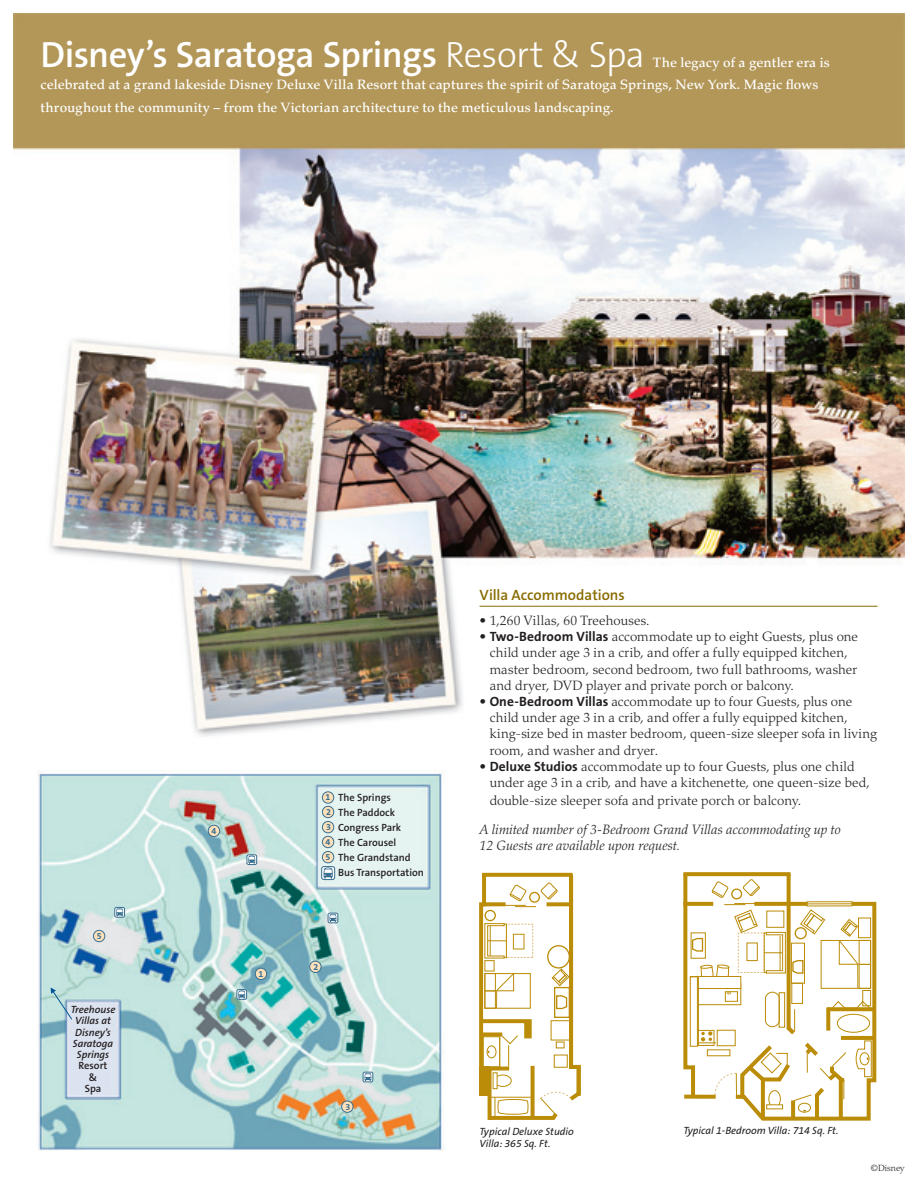
<style>
.page{position:relative;width:918px;height:1188px;background:#fff}
.page>*{position:absolute;margin:0;border:0;box-sizing:border-box;transform-origin:0 0}
.t1{font:600 36.75px "The Sans CE B6";letter-spacing:-.015em;color:#fff}
.t2{font:600 15px "The Sans CE B6";letter-spacing:-.005em;color:#886c00}
.t3{font:300 13.5px/16.2px "Palatino";letter-spacing:.01em;color:#231f20}
.t4{font:500 13.5px/22.5px "Palatino";letter-spacing:.01em;color:#fff}
.t5{font:italic 300 13.5px/16.2px "Palatino";letter-spacing:.005em;color:#231f20}
.t6{font:600 10.5px/15px "The Sans CE B6";color:#231f20}
.t7{font:italic 10.5px "The Sans CE B5";color:#231f20}
.t8{font:italic 600 10.5px/11.2px "The Sans CE B6";color:#231f20;text-align:center}
.t9{font:700 9px/14.9px "The Sans CE B7";color:#386e8f}
.t10{font:300 9px "Palatino";color:#231f20}
.s1{font-family:"The Sans CE B3";font-weight:300}
.s2{font-family:"The Sans CE B7";font-weight:700}
</style>
<div class="page">
<img style="left:14px;top:13px;width:890px;height:1137px">
<hr style="left:480px;top:606px;width:398px;height:1px;background:#886c00">
<svg style="left:480px;top:872px;width:102px;height:251px"></svg>
<svg style="left:683px;top:872px;width:193px;height:250px"></svg>
<hr style="left:807px;top:903px;width:45px;height:1px;background:#bb8c07">
<div style="left:322px;top:792px;width:12px;height:11px;background:#fee0ba;border-radius:50%"></div>
<div style="left:322px;top:791px;width:12px;height:13px;border:1px solid #386e8f;border-radius:50%"></div>
<div style="left:322px;top:806px;width:12px;height:12px;background:#fee0ba;border-radius:50%"></div>
<div style="left:322px;top:806px;width:12px;height:12px;border:1px solid #386e8f;border-radius:50%"></div>
<div style="left:322px;top:821px;width:12px;height:12px;background:#fee0ba;border-radius:50%"></div>
<div style="left:322px;top:821px;width:12px;height:12px;border:1px solid #386e8f;border-radius:50%"></div>
<div style="left:322px;top:836px;width:12px;height:12px;background:#fee0ba;border-radius:50%"></div>
<div style="left:322px;top:836px;width:12px;height:12px;border:1px solid #386e8f;border-radius:50%"></div>
<div style="left:322px;top:851px;width:12px;height:12px;background:#fee0ba;border-radius:50%"></div>
<div style="left:322px;top:851px;width:12px;height:12px;border:1px solid #386e8f;border-radius:50%"></div>
<div style="left:321px;top:866px;width:14px;height:14px;border:1px solid #386e8f;border-radius:2px"></div>
<svg style="left:324px;top:867px;width:9px;height:12px"></svg>
<svg style="left:51px;top:988px;width:21px;height:32px"></svg>
<div style="left:115px;top:907px;width:10px;height:10px;border:1px solid #386e8f;border-radius:2px"></div>
<svg style="left:116px;top:908px;width:7px;height:9px"></svg>
<div style="left:247px;top:855px;width:10px;height:10px;border:1px solid #386e8f;border-radius:2px"></div>
<svg style="left:248px;top:855px;width:7px;height:9px"></svg>
<div style="left:328px;top:913px;width:10px;height:10px;border:1px solid #386e8f;border-radius:2px"></div>
<svg style="left:329px;top:914px;width:7px;height:8px"></svg>
<div style="left:363px;top:1072px;width:10px;height:10px;border:1px solid #386e8f;border-radius:2px"></div>
<svg style="left:365px;top:1073px;width:6px;height:8px"></svg>
<div style="left:237px;top:989px;width:10px;height:10px;border:1px solid #386e8f;border-radius:2px"></div>
<svg style="left:238px;top:990px;width:7px;height:9px"></svg>
<div style="left:255px;top:968px;width:12px;height:12px;background:#fee0ba;border-radius:50%"></div>
<div style="left:255px;top:968px;width:12px;height:12px;border:1px solid #386e8f;border-radius:50%"></div>
<div style="left:310px;top:961px;width:11px;height:12px;background:#fee0ba;border-radius:50%"></div>
<div style="left:309px;top:961px;width:12px;height:12px;border:1px solid #386e8f;border-radius:50%"></div>
<div style="left:342px;top:1101px;width:11px;height:11px;background:#fee0ba;border-radius:50%"></div>
<div style="left:341px;top:1101px;width:12px;height:12px;border:1px solid #386e8f;border-radius:50%"></div>
<div style="left:208px;top:825px;width:12px;height:12px;background:#fee0ba;border-radius:50%"></div>
<div style="left:208px;top:825px;width:12px;height:12px;border:1px solid #386e8f;border-radius:50%"></div>
<div style="left:93px;top:930px;width:12px;height:12px;background:#fee0ba;border-radius:50%"></div>
<div style="left:93px;top:930px;width:12px;height:12px;border:1px solid #386e8f;border-radius:50%"></div>
<h1 class="t1" style="left:40px;top:34px;width:606px">Disney’s Saratoga Springs <span class="s1">Resort &amp; Spa</span></h1>
<p class="t4" style="left:40px;top:51px;width:791px;text-indent:612px">The legacy of a gentler era is celebrated at a grand lakeside Disney Deluxe Villa Resort that captures the spirit of Saratoga Springs, New York. Magic flows throughout the community – from the Victorian architecture to the meticulous landscaping.</p>
<p class="t9" style="left:97px;top:929px;width:6px">5</p>
<p class="t8" style="left:71px;top:1004px;width:46px">Treehouse<br>Villas at<br>Disney’s<br>Saratoga<br>Springs</p>
<p class="t6" style="left:78px;top:1061px;width:31px;line-height:11.2px;text-align:center">Resort &amp;<br>Spa</p>
<p class="t9" style="left:211px;top:824px;width:6px">4</p>
<p class="t9" style="left:258px;top:967px;width:6px">1</p>
<p class="t6" style="left:338px;top:790px;width:87px">The Springs<br>The Paddock<br>Congress Park<br>The Carousel<br>The Grandstand<br>Bus Transportation</p>
<p class="t9" style="left:326px;top:791px;width:7px;line-height:14.4px">1<br>2</p>
<p class="t9" style="left:326px;top:820px;width:7px;text-align:justify">3<br>4<br>5</p>
<p class="t9" style="left:313px;top:960px;width:6px">2</p>
<p class="t9" style="left:345px;top:1100px;width:6px">3</p>
<p class="t2" style="left:480px;top:587px;width:147px">Villa Accommodations</p>
<p class="t3" style="left:480px;top:613px;width:172px">• 1,260 Villas, 60 Treehouses.</p>
<p class="t3" style="left:490px;top:629px;width:370px;text-indent:-10px">• <span class="s2">Two-Bedroom Villas</span> accommodate up to eight Guests, plus one child under age 3 in a crib, and offer a fully equipped kitchen, master bedroom, second bedroom, two full bathrooms, washer and dryer, DVD player and private porch or balcony.</p>
<p class="t3" style="left:490px;top:694px;width:389px;text-indent:-10px">• <span class="s2">One-Bedroom Villas</span> accommodate up to four Guests, plus one child under age 3 in a crib, and offer a fully equipped kitchen, king-size bed in master bedroom, queen-size sleeper sofa in living room, and washer and dryer.</p>
<p class="t3" style="left:490px;top:758px;width:382px;text-indent:-10px">• <span class="s2">Deluxe Studios</span> accommodate up to four Guests, plus one child under age 3 in a crib, and have a kitchenette, one queen-size bed,</p>
<p class="t3" style="left:490px;top:793px;width:313px">double-size sleeper sofa and private porch or balcony.</p>
<p class="t5" style="left:480px;top:821px;width:363px">A limited number of 3-Bedroom Grand Villas accommodating up to<br>12 Guests are available upon request.</p>
<p class="t7" style="left:480px;top:1125px;width:96px">Typical Deluxe Studio</p>
<p class="t7" style="left:683px;top:1125px;width:157px">Typical 1-Bedroom Villa: 714 Sq. Ft.</p>
<p class="t7" style="left:480px;top:1138px;width:72px">Villa: 365 Sq. Ft.</p>
<p class="t10" style="left:871px;top:1162px;width:35px">©Disney</p>
</div>
